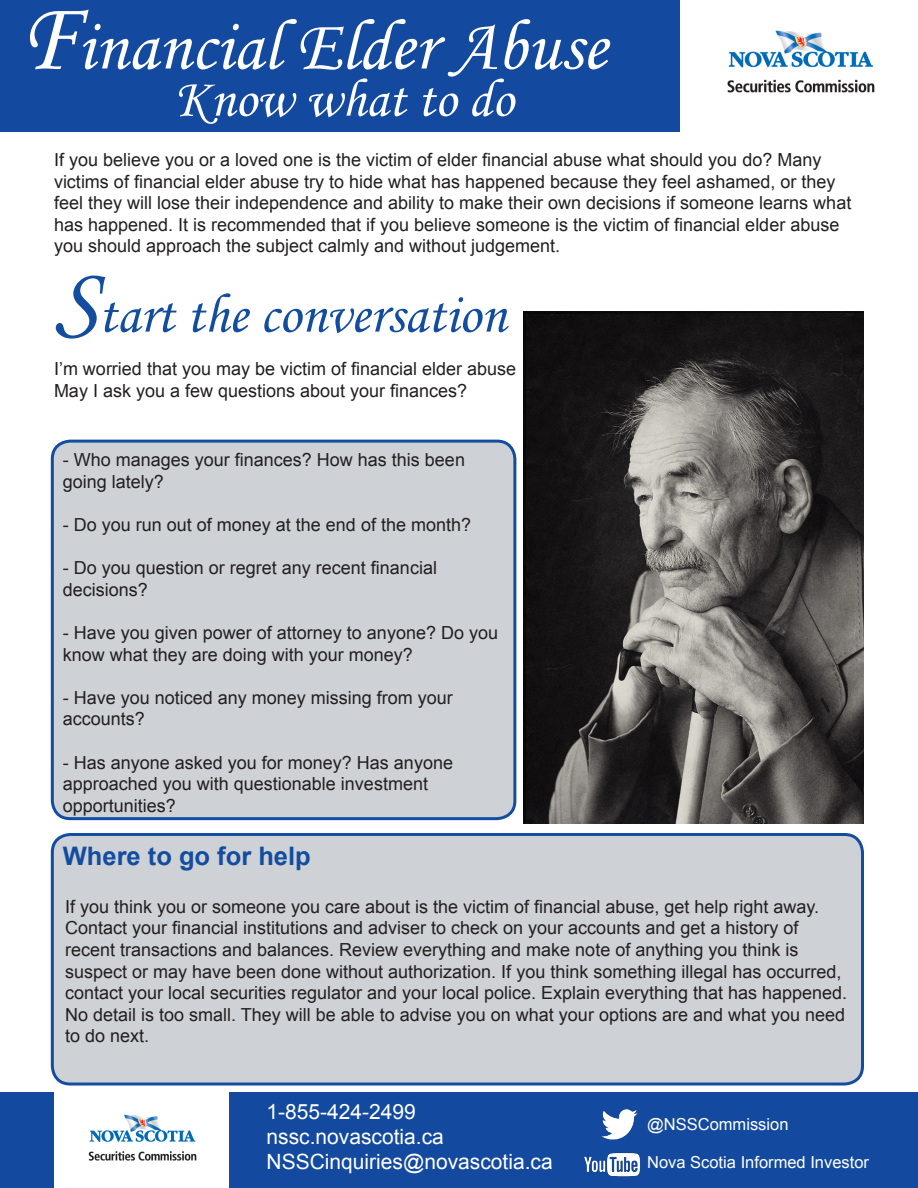
<style>
.page{position:relative;width:918px;height:1188px;background:#fff}
.page>*{position:absolute;margin:0;border:0;box-sizing:border-box;transform-origin:0 0}
.t1{font:72px "Monotype Corsiva";color:#fff}
.t2{font:55.5px "Monotype Corsiva";color:#124d9f}
.t3{font:54px "Monotype Corsiva";color:#fff}
.t4{font:700 25.5px "Arial";color:#124d9f}
.t5{font:21px "Arial";color:#fff}
.t6{font:18px/21.6px "Arial";color:#231f20}
.t7{font:16.5px "Arial";color:#fff}
.s1{font-size:100.5px}
.s2{font-size:96px}
.s3{font-size:57px}
</style>
<div class="page">
<div style="left:0;top:1093px;width:918px;height:95px;background:#134a9f"></div>
<img style="left:54px;top:1093px;width:174px;height:95px">
<img style="left:602px;top:1109px;width:36px;height:13px">
<img style="left:584px;top:1122px;width:57px;height:55px">
<div style="left:0;top:0;width:918px;height:132px;background:#134a9f"></div>
<img style="left:681px;top:0;width:237px;height:132px">
<img style="left:524px;top:312px;width:340px;height:511px">
<div style="left:52px;top:441px;width:463px;height:378px;background:#ced1d5;border-radius:18px"></div>
<div style="left:51px;top:440px;width:465px;height:380px;border:3px solid #124d9f;border-radius:18px"></div>
<div style="left:52px;top:834px;width:810px;height:250px;background:#ced1d5;border-radius:18px"></div>
<div style="left:51px;top:833px;width:813px;height:253px;border:3px solid #124d9f;border-radius:18px"></div>
<p class="t1" style="left:19px;top:3px;width:590px"><span class="s1">F</span>inancial Elder Abuse</p>
<p class="t3" style="left:174px;top:66px;width:341px">Know what to do</p>
<p class="t6" style="left:54px;top:149px;width:799px">If you believe you or a loved one is the victim of elder financial abuse what should you do? Many victims of financial elder abuse try to hide what has happened because they feel ashamed, or they feel they will lose their independence and ability to make their own decisions if someone learns what has happened. It is recommended that if you believe someone is the victim of financial elder abuse you should approach the subject calmly and without judgement.</p>
<p class="t2" style="left:54px;top:281px;width:453px"><span class="s2">S</span><span class="s3">t</span>art the conversation</p>
<p class="t6" style="left:54px;top:358px;width:464px">I’m worried that you may be victim of financial elder abuse<br>May I ask you a few questions about your finances?</p>
<p class="t6" style="left:63px;top:449px;width:404px">- Who manages your finances? How has this been going lately?</p>
<p class="t6" style="left:63px;top:514px;width:410px">- Do you run out of money at the end of the month?</p>
<p class="t6" style="left:63px;top:557px;width:376px">- Do you question or regret any recent financial decisions?</p>
<p class="t6" style="left:63px;top:622px;width:437px">- Have you given power of attorney to anyone? Do you know what they are doing with your money?</p>
<p class="t6" style="left:63px;top:687px;width:392px">- Have you noticed any money missing from your accounts?</p>
<p class="t6" style="left:63px;top:752px;width:392px">- Has anyone asked you for money? Has anyone approached you with questionable investment opportunities?</p>
<p class="t4" style="left:63px;top:839px;width:249px">Where to go for help</p>
<p class="t6" style="left:65px;top:896px;width:784px">If you think you or someone you care about is the victim of financial abuse, get help right away.<br>Contact your financial institutions and adviser to check on your accounts and get a history of recent transactions and balances. Review everything and make note of anything you think is suspect or may have been done without authorization. If you think something illegal has occurred, contact your local securities regulator and your local police. Explain everything that has happened.<br>No detail is too small. They will be able to advise you on what your options are and what you need to do next.</p>
<p class="t5" style="left:267px;top:1098px;width:151px">1-855-424-2499</p>
<p class="t5" style="left:267px;top:1123px;width:179px">nssc.novascotia.ca</p>
<p class="t5" style="left:267px;top:1148px;width:288px">NSSCinquiries@novascotia.ca</p>
<p class="t7" style="left:647px;top:1113px;width:143px">@NSSCommission</p>
<p class="t7" style="left:647px;top:1152px;width:223px">Nova Scotia Informed Investor</p>
</div>
